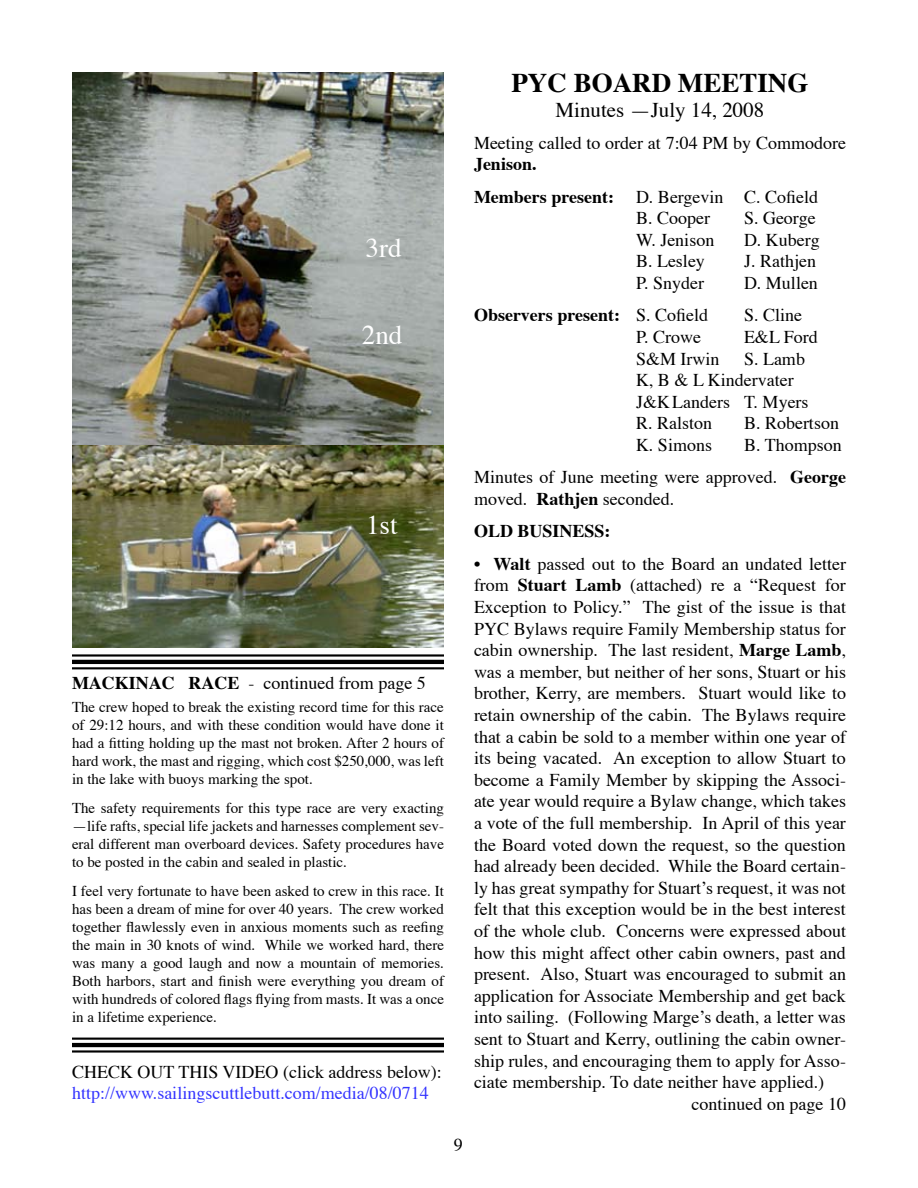
<style>
.page{position:relative;width:918px;height:1188px;background:#fff}
.page>*{position:absolute;margin:0;border:0;box-sizing:border-box;transform-origin:0 0}
.t1{font:700 27px "Times";color:#000}
.t2{font:27px "Times";color:#fff}
.t3{font:21px "Times";color:#000}
.t4{font:18px/21.6px "Times";color:#000}
.t5{font:700 18px/32.4px "Times";color:#000}
.t6{font:18px "Times";color:#33f}
.t7{font:15px/18px "Times";color:#000;text-align:justify}
.s1{font-weight:700}
.s2{font-weight:400}
</style>
<div class="page">
<img style="left:72px;top:72px;width:372px;height:576px">
<hr style="left:72px;top:654px;width:372px;height:3px;background:#000">
<hr style="left:72px;top:660px;width:372px;height:4px;background:#000">
<hr style="left:72px;top:667px;width:372px;height:2px;background:#000">
<hr style="left:72px;top:1038px;width:372px;height:2px;background:#000">
<hr style="left:72px;top:1043px;width:372px;height:4px;background:#000">
<hr style="left:72px;top:1050px;width:372px;height:3px;background:#000">
<h1 class="t2" style="left:366px;top:223px;width:37px">3rd</h1>
<h1 class="t2" style="left:362px;top:310px;width:42px">2nd</h1>
<h1 class="t2" style="left:366px;top:500px;width:33px">1st</h1>
<p class="t4" style="left:72px;top:670px;width:355px"><span class="s1">MACKINAC RACE</span> - continued from page 5</p>
<p class="t7" style="left:72px;top:697px;width:374px">The crew hoped to break the existing record time for this race of 29:12 hours, and with these condition would have done it had a fitting holding up the mast not broken. After 2 hours of hard work, the mast and rigging, which cost $250,000, was left in the lake with buoys marking the spot.</p>
<p class="t7" style="left:72px;top:798px;width:374px">The safety requirements for this type race are very exacting —life rafts, special life jackets and harnesses complement sev&shy;eral different man overboard devices. Safety procedures have to be posted in the cabin and sealed in plastic.</p>
<p class="t7" style="left:72px;top:880px;width:374px">I feel very fortunate to have been asked to crew in this race. It has been a dream of mine for over 40 years. The crew worked together flawlessly even in anxious moments such as reefing the main in 30 knots of wind. While we worked hard, there was many a good laugh and now a mountain of memories.<br>Both harbors, start and finish were everything you dream of with hundreds of colored flags flying from masts. It was a once in a lifetime experience.</p>
<p class="t4" style="left:72px;top:1059px;width:371px">CHECK OUT THIS VIDEO (click address below):</p>
<p class="t6" style="left:72px;top:1076px;width:358px">http://www.sailingscuttlebutt.com/media/08/0714</p>
<h1 class="t1" style="left:511px;top:57px;width:298px">PYC BOARD MEETING</h1>
<p class="t3" style="left:556px;top:91px;width:210px">Minutes —July 14, 2008</p>
<p class="t4" style="left:474px;top:130px;width:374px">Meeting called to order at 7:04 PM by Commodore</p>
<p class="t5" style="left:474px;top:146px;width:346px">Jenison.<br>Members present: <span class="s2">D. Bergevin C. Cofield</span></p>
<p class="t4" style="left:636px;top:206px;width:75px">B. Cooper</p>
<p class="t4" style="left:744px;top:206px;width:73px">S. George</p>
<p class="t4" style="left:636px;top:227px;width:80px">W. Jenison</p>
<p class="t4" style="left:744px;top:227px;width:77px">D. Kuberg</p>
<p class="t4" style="left:636px;top:249px;width:70px">B. Lesley</p>
<p class="t4" style="left:744px;top:249px;width:73px">J. Rathjen</p>
<p class="t4" style="left:636px;top:271px;width:70px">P. Snyder</p>
<p class="t4" style="left:744px;top:271px;width:75px">D. Mullen</p>
<p class="t5" style="left:474px;top:297px;width:236px">Observers present: <span class="s2">S. Cofield</span></p>
<p class="t4" style="left:744px;top:303px;width:60px">S. Cline</p>
<p class="t4" style="left:636px;top:325px;width:66px">P. Crowe</p>
<p class="t4" style="left:744px;top:325px;width:75px">E&amp;L Ford</p>
<p class="t4" style="left:636px;top:346px;width:85px">S&amp;M Irwin</p>
<p class="t4" style="left:636px;top:346px;width:174px;text-indent:108px">S. Lamb<br>K, B &amp; L Kindervater<br>J&amp;KLanders T. Myers<br>R. Ralston</p>
<p class="t4" style="left:744px;top:411px;width:97px">B. Robertson</p>
<p class="t4" style="left:474px;top:427px;width:374px;line-height:32.4px;text-align:right">B. Thompson<br>Minutes of June meeting were approved. <span class="s1">George</span></p>
<p class="t5" style="left:474px;top:481px;width:202px"><span class="s2">moved.</span> Rathjen <span class="s2">seconded.<br></span>OLD BUSINESS:</p>
<p class="t4" style="left:474px;top:551px;width:374px">• <span class="s1">Walt</span> passed out to the Board an undated letter</p>
<p class="t4" style="left:474px;top:573px;width:373px">from <span class="s1">Stuart Lamb</span> (attached) re a “Request for</p>
<p class="t4" style="left:474px;top:595px;width:374px">Exception to Policy.” The gist of the issue is that</p>
<p class="t4" style="left:474px;top:616px;width:373px">PYC Bylaws require Family Membership status for</p>
<p class="t4" style="left:474px;top:638px;width:373px">cabin ownership. The last resident, <span class="s1">Marge Lamb</span>,</p>
<p class="t4" style="left:474px;top:659px;width:374px">was a member, but neither of her sons, Stuart or his</p>
<p class="t4" style="left:474px;top:681px;width:374px">brother, Kerry, are members. Stuart would like to</p>
<p class="t4" style="left:474px;top:703px;width:374px">retain ownership of the cabin. The Bylaws require</p>
<p class="t4" style="left:474px;top:724px;width:374px">that a cabin be sold to a member within one year of</p>
<p class="t4" style="left:474px;top:746px;width:373px">its being vacated. An exception to allow Stuart to</p>
<p class="t4" style="left:474px;top:767px;width:373px">become a Family Member by skipping the Associ-</p>
<p class="t4" style="left:474px;top:789px;width:374px">ate year would require a Bylaw change, which takes</p>
<p class="t4" style="left:474px;top:811px;width:373px">a vote of the full membership. In April of this year</p>
<p class="t4" style="left:474px;top:832px;width:373px">the Board voted down the request, so the question</p>
<p class="t4" style="left:474px;top:854px;width:373px">had already been decided. While the Board certain-</p>
<p class="t4" style="left:474px;top:875px;width:373px">ly has great sympathy for Stuart’s request, it was not</p>
<p class="t4" style="left:474px;top:897px;width:373px">felt that this exception would be in the best interest</p>
<p class="t4" style="left:474px;top:919px;width:374px">of the whole club. Concerns were expressed about</p>
<p class="t4" style="left:474px;top:940px;width:373px">how this might affect other cabin owners, past and</p>
<p class="t4" style="left:474px;top:962px;width:374px">present. Also, Stuart was encouraged to submit an</p>
<p class="t4" style="left:474px;top:983px;width:373px">application for Associate Membership and get back</p>
<p class="t4" style="left:474px;top:1005px;width:373px">into sailing. (Following Marge’s death, a letter was</p>
<p class="t4" style="left:474px;top:1027px;width:373px">sent to Stuart and Kerry, outlining the cabin owner-</p>
<p class="t4" style="left:474px;top:1048px;width:373px">ship rules, and encouraging them to apply for Asso-</p>
<p class="t4" style="left:474px;top:1070px;width:352px">ciate membership. To date neither have applied.)</p>
<p class="t4" style="left:692px;top:1092px;width:156px">continued on page 10</p>
<p class="t4" style="left:636px;top:433px;width:78px">K. Simons</p>
</div>
